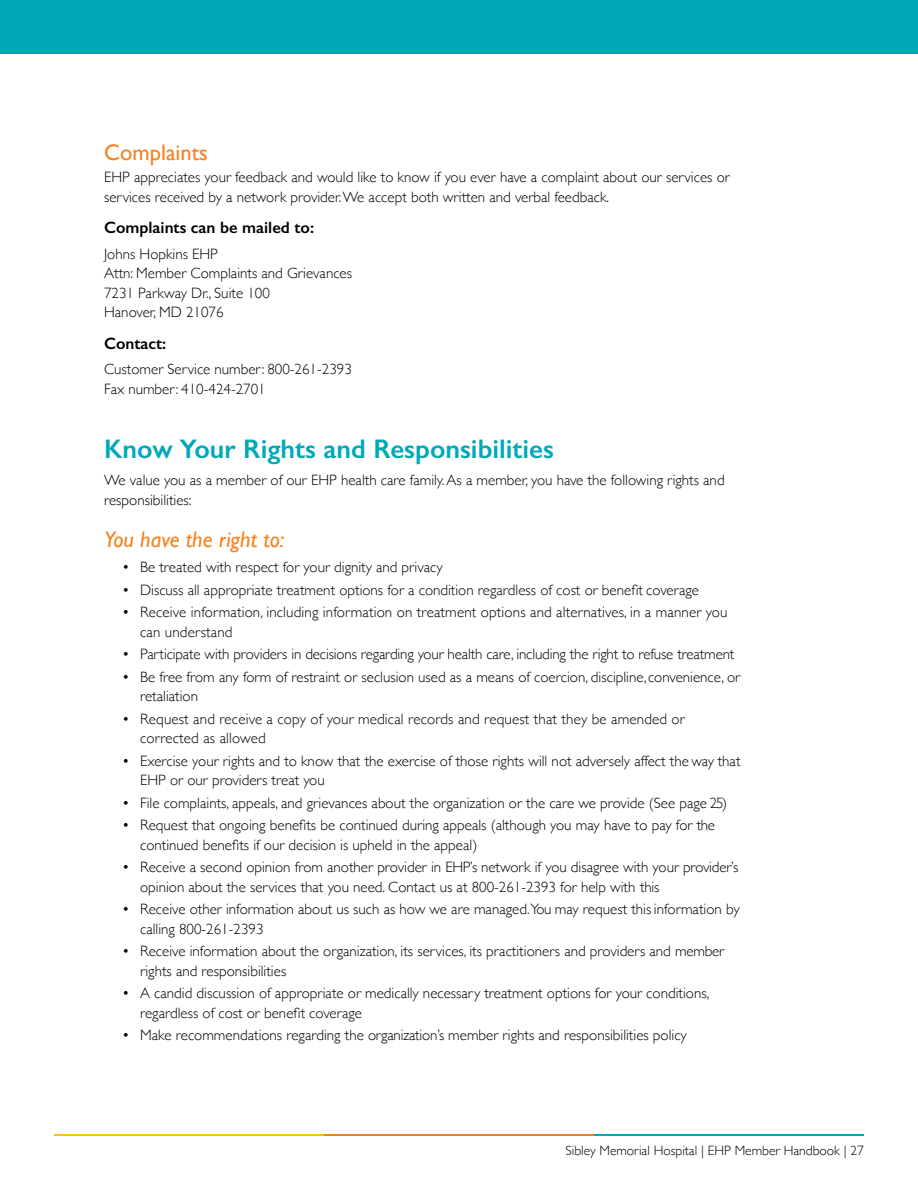
<style>
.page{position:relative;width:918px;height:1188px;background:#fff}
.page>*{position:absolute;margin:0;border:0;box-sizing:border-box;transform-origin:0 0}
.L1_Heading{font:600 27px "Gill Sans";color:#00a9b7}
.L2_Heading{font:italic 22.5px "Gill Sans";color:#f58220}
.L2_Heading-2{font:22.5px "Gill Sans";color:#f58220}
.L4_Heading{font:600 16.5px "Gill Sans";color:#000}
.L1_First_Paragraph{font:300 15px/19.5px "Gill Sans";color:#000}
.t1{font:300 13.5px "Gill Sans";color:#000}
</style>
<div class="page">
<div style="left:0;top:0;width:918px;height:54px;background:#00a9b7"></div>
<hr style="left:594px;top:1134px;width:270px;height:2px;background:#00a9b7">
<hr style="left:54px;top:1134px;width:270px;height:2px;background:#f9c606">
<hr style="left:324px;top:1134px;width:270px;height:2px;background:#f58220">
<p class="L2_Heading-2" style="left:104px;top:139px;width:105px">Complaints</p>
<p class="L1_First_Paragraph" style="left:104px;top:167px;width:627px">EHP appreciates your feedback and would like to know if you ever have a complaint about our services or services received by a network provider. We accept both written and verbal feedback.</p>
<p class="L4_Heading" style="left:104px;top:217px;width:211px">Complaints can be mailed to:</p>
<p class="L1_First_Paragraph" style="left:104px;top:243px;width:115px">Johns Hopkins EHP</p>
<p class="L1_First_Paragraph" style="left:104px;top:263px;width:250px">Attn: Member Complaints and Grievances</p>
<p class="L1_First_Paragraph" style="left:104px;top:282px;width:167px">7231 Parkway Dr., Suite 100</p>
<p class="L1_First_Paragraph" style="left:104px;top:302px;width:121px">Hanover, MD 21076</p>
<p class="L4_Heading" style="left:104px;top:333px;width:64px">Contact:</p>
<p class="L1_First_Paragraph" style="left:104px;top:359px;width:249px">Customer Service number: 800-261-2393</p>
<p class="L1_First_Paragraph" style="left:104px;top:378px;width:163px">Fax number: 410-424-2701</p>
<p class="L1_Heading" style="left:104px;top:433px;width:451px">Know Your Rights and Responsibilities</p>
<p class="L1_First_Paragraph" style="left:104px;top:470px;width:622px">We value you as a member of our EHP health care family. As a member, you have the following rights and responsibilities:</p>
<p class="L2_Heading" style="left:104px;top:526px;width:182px">You have the right to:</p>
<p class="L1_First_Paragraph" style="left:122px;top:557px;width:322px">• Be treated with respect for your dignity and privacy</p>
<p class="L1_First_Paragraph" style="left:122px;top:579px;width:578px">• Discuss all appropriate treatment options for a condition regardless of cost or benefit coverage</p>
<p class="L1_First_Paragraph" style="left:140px;top:602px;width:589px;text-indent:-18px">• Receive information, including information on treatment options and alternatives, in a manner you can understand</p>
<p class="L1_First_Paragraph" style="left:122px;top:644px;width:614px">• Participate with providers in decisions regarding your health care, including the right to refuse treatment</p>
<p class="L1_First_Paragraph" style="left:140px;top:666px;width:602px;text-indent:-18px">• Be free from any form of restraint or seclusion used as a means of coercion, discipline, convenience, or retaliation</p>
<p class="L1_First_Paragraph" style="left:140px;top:708px;width:546px;text-indent:-18px">• Request and receive a copy of your medical records and request that they be amended or corrected as allowed</p>
<p class="L1_First_Paragraph" style="left:140px;top:750px;width:602px;text-indent:-18px">• Exercise your rights and to know that the exercise of those rights will not adversely affect the way that<br>EHP or our providers treat you</p>
<p class="L1_First_Paragraph" style="left:122px;top:792px;width:607px">• File complaints, appeals, and grievances about the organization or the care we provide (See page 25)</p>
<p class="L1_First_Paragraph" style="left:140px;top:815px;width:576px;text-indent:-18px">• Request that ongoing benefits be continued during appeals (although you may have to pay for the continued benefits if our decision is upheld in the appeal)</p>
<p class="L1_First_Paragraph" style="left:140px;top:857px;width:600px;text-indent:-18px">• Receive a second opinion from another provider in EHP’s network if you disagree with your provider’s opinion about the services that you need. Contact us at 800-261-2393 for help with this</p>
<p class="L1_First_Paragraph" style="left:140px;top:899px;width:601px;text-indent:-18px">• Receive other information about us such as how we are managed.You may request this information by calling 800-261-2393</p>
<p class="L1_First_Paragraph" style="left:140px;top:941px;width:586px;text-indent:-18px">• Receive information about the organization, its services, its practitioners and providers and member rights and responsibilities</p>
<p class="L1_First_Paragraph" style="left:140px;top:983px;width:571px;text-indent:-18px">• A candid discussion of appropriate or medically necessary treatment options for your conditions, regardless of cost or benefit coverage</p>
<p class="L1_First_Paragraph" style="left:122px;top:1025px;width:566px">• Make recommendations regarding the organization’s member rights and responsibilities policy</p>
<p class="t1" style="left:566px;top:1140px;width:300px">Sibley Memorial Hospital | EHP Member Handbook | 27</p>
</div>
